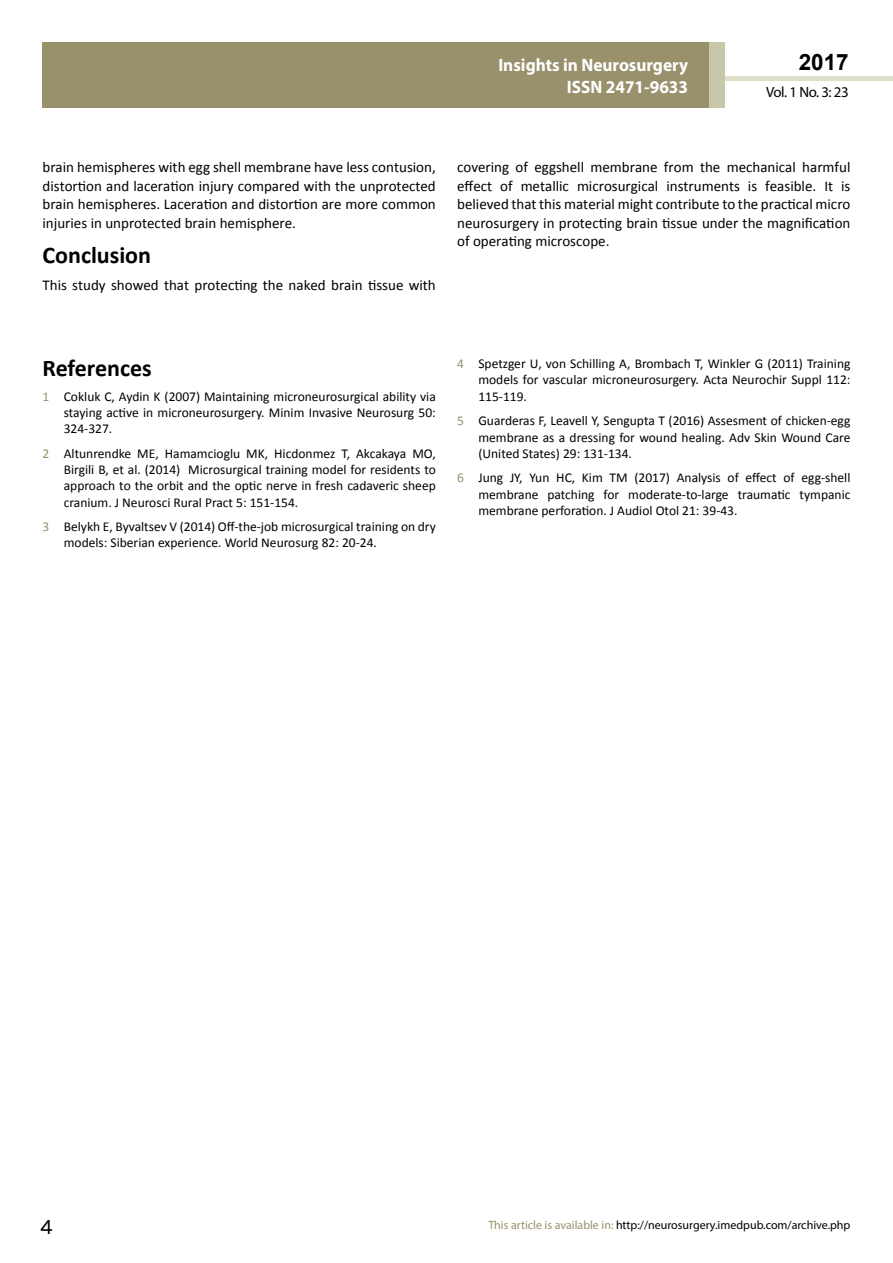
<style>
.page{position:relative;width:893px;height:1263px;background:#fff}
.page>*{position:absolute;margin:0;border:0;box-sizing:border-box;transform-origin:0 0}
.t1{font:25.5px "Tunga";color:#000}
.t2{font:700 24px "Calibri";color:#000}
.t3{font:700 22.5px "Arial";color:#000}
.t4{font:700 18px/21.6px "Myriad Pro";color:#fff;text-align:right;scale:.96 1}
.t5{font:15px/18.5px "Calibri";color:#000;text-align:justify}
.t6{font:14.85px "Myriad Pro";letter-spacing:-.03em;color:#000}
.t7{font:13.5px/16.2px "Calibri";color:#000;text-align:justify}
.t8{font:12px "Myriad Pro";color:#000}
.s1{color:#98916c}
</style>
<div class="page">
<div style="left:725px;top:76px;width:168px;height:5px;background:#dfdec9"></div>
<div style="left:43px;top:42px;width:666px;height:66px;background:#98916c"></div>
<div style="left:709px;top:42px;width:16px;height:66px;background:#c9c7a9"></div>
<h3 class="t4" style="left:517px;top:53px;width:198px">ARCHIVOS DE MEDICINA<br>ISSN 1698-9465</h3>
<h3 class="t3" style="left:799px;top:47px;width:52px">2017</h3>
<h3 class="t4" style="left:498px;top:54px;width:199px">Insights in Neurosurgery<br>ISSN 2471-9633</h3>
<p class="t6" style="left:766px;top:83px;width:84px">Vol. 1 No. 3: 23</p>
<p class="t5" style="left:43px;top:158px;width:395px">brain hemispheres with egg shell membrane have less contusion, distortion and laceration injury compared with the unprotected brain hemispheres. Laceration and distortion are more common injuries in unprotected brain hemisphere.</p>
<h2 class="t2" style="left:43px;top:239px;width:110px">Conclusion</h2>
<p class="t5" style="left:43px;top:275px;width:395px">This study showed that protecting the naked brain tissue with</p>
<p class="t5" style="left:457px;top:158px;width:395px">covering of eggshell membrane from the mechanical harmful effect of metallic microsurgical instruments is feasible. It is believed that this material might contribute to the practical micro neurosurgery in protecting brain tissue under the magnification of operating microscope.</p>
<h2 class="t2" style="left:43px;top:353px;width:111px">References</h2>
<p class="t7" style="left:64px;top:388px;width:374px;text-indent:-21px"><span class="s1">1</span> Cokluk C, Aydin K (2007) Maintaining microneurosurgical ability via staying active in microneurosurgery. Minim Invasive Neurosurg 50:<br>324-327.</p>
<p class="t7" style="left:64px;top:445px;width:374px;text-indent:-21px"><span class="s1">2</span> Altunrendke ME, Hamamcioglu MK, Hicdonmez T, Akcakaya MO, Birgili B, et al. (2014) Microsurgical training model for residents to approach to the orbit and the optic nerve in fresh cadaveric sheep cranium. J Neurosci Rural Pract 5: 151-154.</p>
<p class="t7" style="left:64px;top:519px;width:374px;text-indent:-21px"><span class="s1">3</span> Belykh E, Byvaltsev V (2014) Off-the-job microsurgical training on dry models: Siberian experience. World Neurosurg 82: 20-24.</p>
<p class="t7" style="left:478px;top:356px;width:374px;text-indent:-21px"><span class="s1">4</span> Spetzger U, von Schilling A, Brombach T, Winkler G (2011) Training models for vascular microneurosurgery. Acta Neurochir Suppl 112:<br>115-119.</p>
<p class="t7" style="left:478px;top:413px;width:374px;text-indent:-21px"><span class="s1">5</span> Guarderas F, Leavell Y, Sengupta T (2016) Assesment of chicken-egg membrane as a dressing for wound healing. Adv Skin Wound Care (United States) 29: 131-134.</p>
<p class="t7" style="left:478px;top:470px;width:374px;text-indent:-21px"><span class="s1">6</span> Jung JY, Yun HC, Kim TM (2017) Analysis of effect of egg-shell membrane patching for moderate-to-large traumatic tympanic membrane perforation. J Audiol Otol 21: 39-43.</p>
<h1 class="t1" style="left:40px;top:1210px;width:15px">4</h1>
<p class="t8" style="left:488px;top:1218px;width:364px"><span class="s1">This article is available in:</span> http://neurosurgery.imedpub.com/archive.php</p>
</div>
